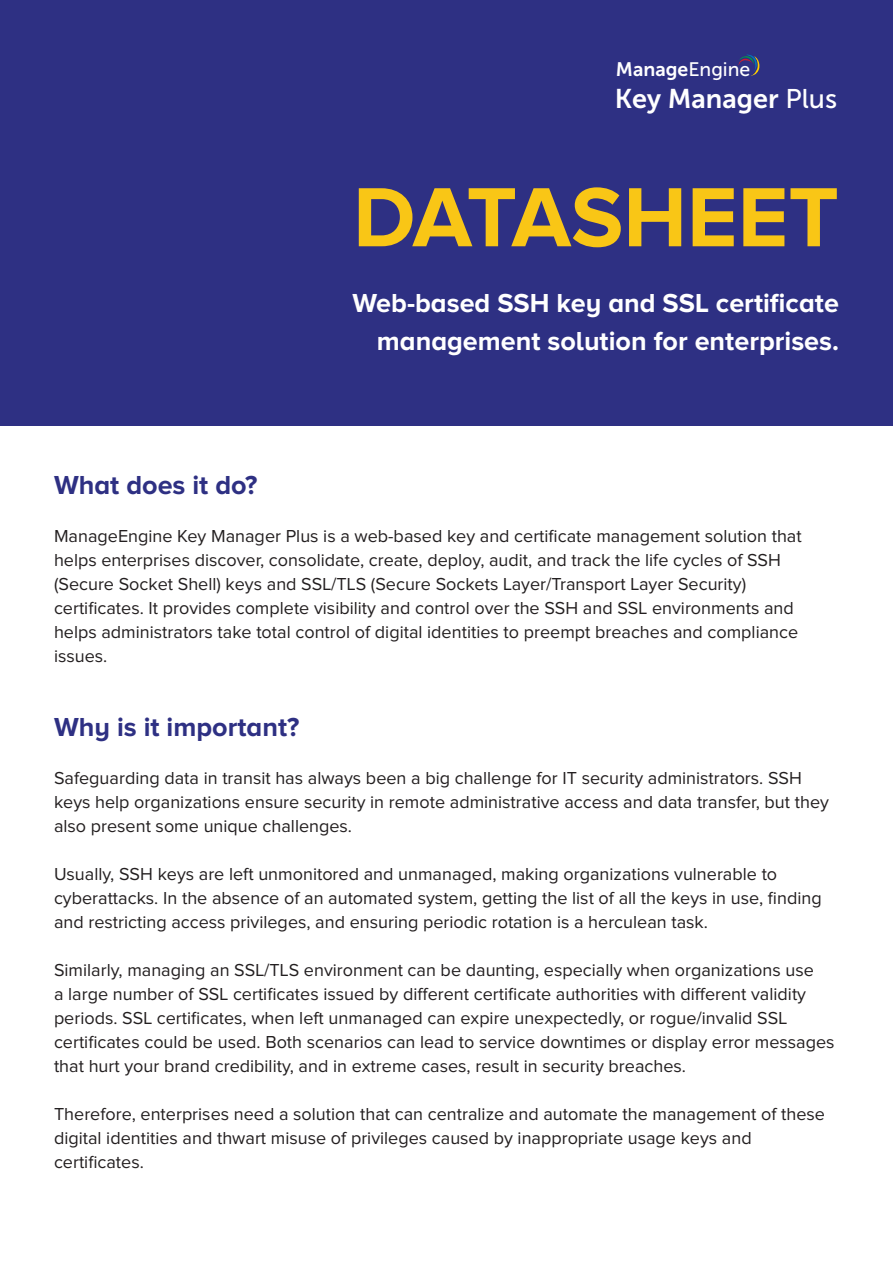
<style>
.page{position:relative;width:893px;height:1263px;background:#fff}
.page>*{position:absolute;margin:0;border:0;box-sizing:border-box;transform-origin:0 0}
.t1{font:700 87px "Proxima Nova A";color:#f9c616}
.t2{font:700 27px/37.5px "Proxima Nova A";color:#fff;text-align:right}
.t3{font:700 27px "Proxima Nova A";color:#2e3083}
.t4{font:27px "Museo Sans 700";color:#fff}
.t5{font:19.5px "Museo Sans 700";color:#fff}
.t6{font:18px/24px "Proxima Nova";color:#231f20}
.s1{font-family:"Museo Sans 500"}
</style>
<div class="page">
<div style="left:0;top:0;width:893px;height:425px;background:#2e3083"></div>
<svg style="left:738px;top:54px;width:22px;height:22px"></svg>
<p class="t5" style="left:616px;top:59px;width:136px">Manage<span class="s1">Engine</span></p>
<p class="t4" style="left:615px;top:84px;width:224px">Key Manager <span class="s1">Plus</span></p>
<p class="t1" style="left:353px;top:168px;width:487px">DATASHEET</p>
<p class="t2" style="left:353px;top:284px;width:488px">Web-based SSH key and SSL certificate management solution for enterprises.</p>
<p class="t3" style="left:54px;top:470px;width:205px">What does it do?</p>
<p class="t6" style="left:54px;top:525px;width:749px">ManageEngine Key Manager Plus is a web-based key and certificate management solution that helps enterprises discover, consolidate, create, deploy, audit, and track the life cycles of SSH</p>
<p class="t6" style="left:54px;top:573px;width:694px">(Secure Socket Shell) keys and SSL/TLS (Secure Sockets Layer/Transport Layer Security)</p>
<p class="t6" style="left:54px;top:597px;width:746px">certificates. It provides complete visibility and control over the SSH and SSL environments and helps administrators take total control of digital identities to preempt breaches and compliance issues.</p>
<p class="t3" style="left:54px;top:711px;width:247px">Why is it important?</p>
<p class="t6" style="left:54px;top:767px;width:776px">Safeguarding data in transit has always been a big challenge for IT security administrators. SSH keys help organizations ensure security in remote administrative access and data transfer, but they</p>
<p class="t6" style="left:54px;top:815px;width:300px">also present some unique challenges.</p>
<p class="t6" style="left:54px;top:863px;width:725px">Usually, SSH keys are left unmonitored and unmanaged, making organizations vulnerable to</p>
<p class="t6" style="left:54px;top:887px;width:769px">cyberattacks. In the absence of an automated system, getting the list of all the keys in use, finding and restricting access privileges, and ensuring periodic rotation is a herculean task.</p>
<p class="t6" style="left:54px;top:959px;width:761px">Similarly, managing an SSL/TLS environment can be daunting, especially when organizations use a large number of SSL certificates issued by different certificate authorities with different validity periods. SSL certificates, when left unmanaged can expire unexpectedly, or rogue/invalid SSL</p>
<p class="t6" style="left:54px;top:1031px;width:782px">certificates could be used. Both scenarios can lead to service downtimes or display error messages that hurt your brand credibility, and in extreme cases, result in security breaches.</p>
<p class="t6" style="left:54px;top:1103px;width:773px">Therefore, enterprises need a solution that can centralize and automate the management of these digital identities and thwart misuse of privileges caused by inappropriate usage keys and</p>
<p class="t6" style="left:54px;top:1151px;width:91px">certificates.</p>
</div>
